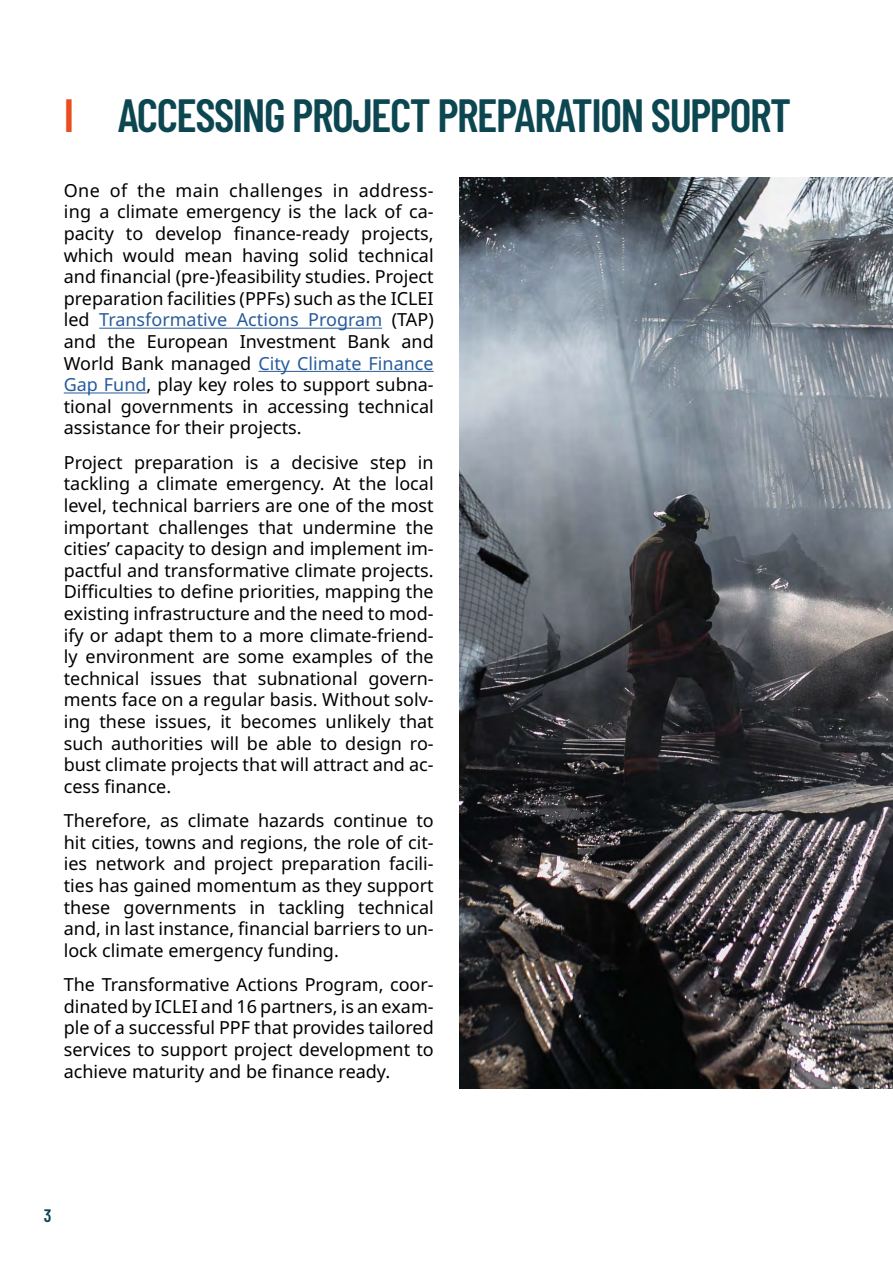
<style>
.page{position:relative;width:893px;height:1263px;background:#fff}
.page>*{position:absolute;margin:0;border:0;box-sizing:border-box;transform-origin:0 0}
.t1{font:600 46.5px "Barlow Condensed";letter-spacing:-.03em;color:#0c4751}
.t2{font:18px/21.6px "Noto Sans";color:#000;text-align:justify}
.t3{font:600 18px "Barlow Condensed";color:#0c4751}
.s1{color:#e94e1e}
.s2{color:#275b9b}
</style>
<div class="page">
<hr style="left:99px;top:328px;width:283px;height:1px;background:#275b9b">
<hr style="left:258px;top:371px;width:176px;height:1px;background:#275b9b">
<hr style="left:64px;top:392px;width:83px;height:1px;background:#275b9b">
<img style="left:459px;top:177px;width:434px;height:912px">
<h1 class="t1" style="left:64px;top:82px;width:729px"><span class="s1">I</span> ACCESSING PROJECT PREPARATION SUPPORT</h1>
<p class="t2" style="left:64px;top:180px;width:371px">One of the main challenges in address&shy;ing a climate emergency is the lack of ca&shy;pacity to develop finance-ready projects, which would mean having solid technical and financial (pre-)feasibility studies. Project preparation facilities (PPFs) such as the ICLEI led <span class="s2">Transformative Actions Program</span> (TAP) and the European Investment Bank and World Bank managed <span class="s2">City Climate Finance Gap Fund</span>, play key roles to support subna&shy;tional governments in accessing technical assistance for their projects.</p>
<p class="t2" style="left:64px;top:452px;width:371px">Project preparation is a decisive step in tackling a climate emergency. At the local level, technical barriers are one of the most important challenges that undermine the cities’ capacity to design and implement im&shy;pactful and transformative climate projects.<br>Difficulties to define priorities, mapping the existing infrastructure and the need to mod&shy;ify or adapt them to a more climate-friend&shy;ly environment are some examples of the technical issues that subnational govern&shy;ments face on a regular basis. Without solv&shy;ing these issues, it becomes unlikely that such authorities will be able to design ro&shy;bust climate projects that will attract and ac&shy;cess finance.</p>
<p class="t2" style="left:64px;top:810px;width:371px">Therefore, as climate hazards continue to hit cities, towns and regions, the role of cit&shy;ies network and project preparation facili&shy;ties has gained momentum as they support these governments in tackling technical and, in last instance, financial barriers to un&shy;lock climate emergency funding.</p>
<p class="t2" style="left:64px;top:974px;width:371px">The Transformative Actions Program, coor&shy;dinated by ICLEI and 16 partners, is an exam&shy;ple of a successful PPF that provides tailored services to support project development to achieve maturity and be finance ready.</p>
<p class="t3" style="left:44px;top:1202px;width:9px">3</p>
</div>
